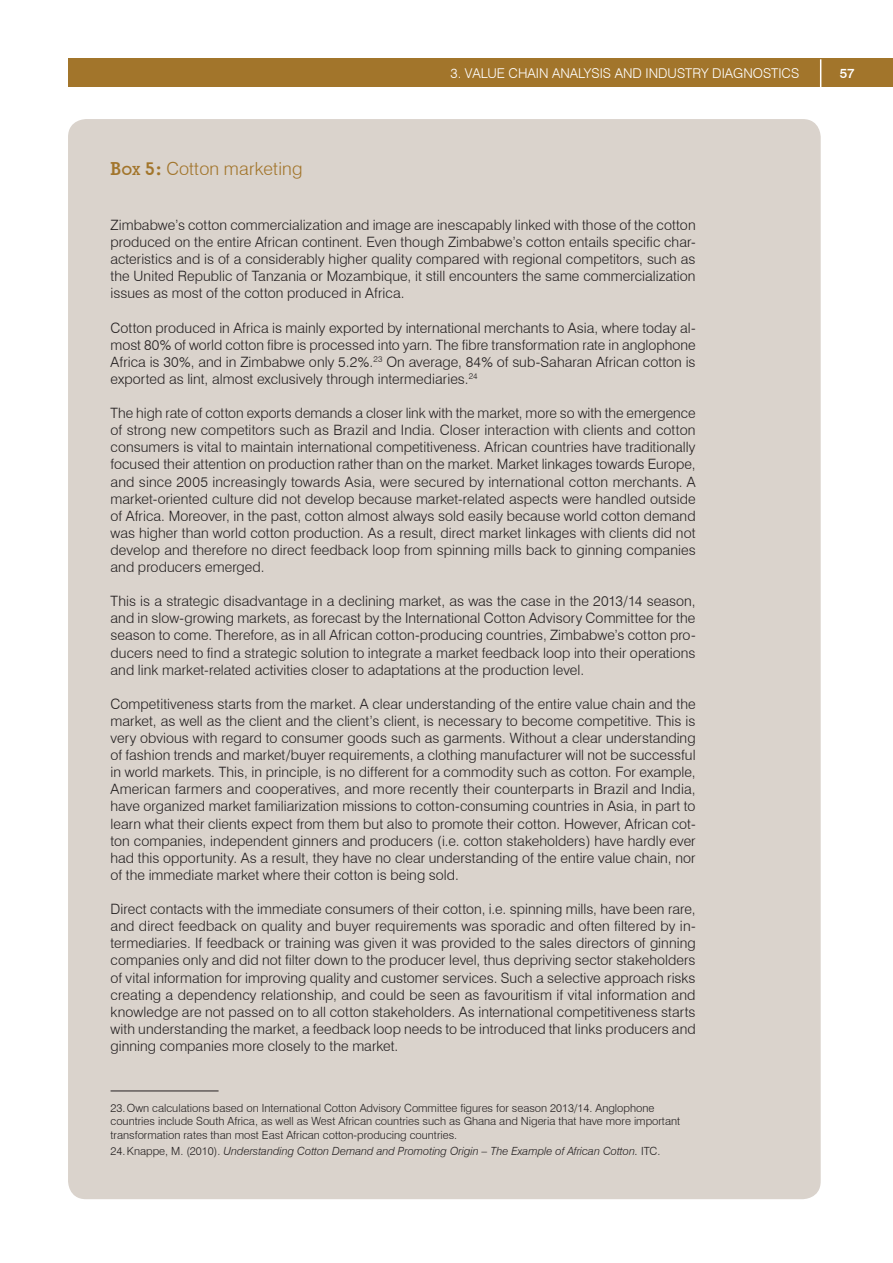
<style>
.page{position:relative;width:893px;height:1263px;background:#fff}
.page>*{position:absolute;margin:0;border:0;box-sizing:border-box;transform-origin:0 0}
.t1{font:300 18px "Swiss 721 BT";letter-spacing:.01em;color:#a2752b}
.t2{font:300 14.25px/17.1px "Swiss 721 BT";letter-spacing:.005em;color:#231f20;text-align:justify}
.t3{font:300 13.5px "Swiss 721 BT";color:#fff}
.t4{font:500 13.5px "Swiss 721 BT";color:#fff}
.t5{font:300 11.25px/13.5px "Swiss 721 BT";color:#231f20}
.t6{font:italic 300 11.25px "Swiss 721 BT";color:#231f20}
.s1{font-family:"Geometric Slab 703 BT";font-weight:700}
.s2{font-family:"Geometric Slab 703 BT";font-weight:700;font-size:12.6px}
.s3{font-style:normal}
</style>
<div class="page">
<div style="left:68px;top:119px;width:753px;height:1080px;background:#dad3cc;border-radius:18px"></div>
<div style="left:68px;top:58px;width:825px;height:29px;background:#a2752b"></div>
<svg style="left:820px;top:59px;width:1px;height:28px"></svg>
<hr style="left:111px;top:1090px;width:108px;height:1px;background:#231f20">
<p class="t1" style="left:111px;top:158px;width:193px"><span class="s1">B</span><span class="s2">ox</span> <span class="s1">5:</span> Cotton marketing</p>
<p class="t3" style="left:451px;top:65px;width:350px">3. VALUE CHAIN ANALYSIS AND INDUSTRY DIAGNOSTICS</p>
<p class="t4" style="left:840px;top:65px;width:17px">57</p>
<p class="t2" style="left:111px;top:216px;width:587px">Zimbabwe’s cotton commercialization and image are inescapably linked with those of the cotton produced on the entire African continent. Even though Zimbabwe’s cotton entails specific char&shy;acteristics and is of a considerably higher quality compared with regional competitors, such as the United Republic of Tanzania or Mozambique, it still encounters the same commercialization issues as most of the cotton produced in Africa.</p>
<p class="t2" style="left:111px;top:319px;width:587px">Cotton produced in Africa is mainly exported by international merchants to Asia, where today al&shy;most 80% of world cotton fibre is processed into yarn. The fibre transformation rate in anglophone Africa is 30%, and in Zimbabwe only 5.2%.<sup>23</sup> On average, 84% of sub-Saharan African cotton is exported as lint, almost exclusively through intermediaries.<sup>24</sup></p>
<p class="t2" style="left:111px;top:404px;width:587px">The high rate of cotton exports demands a closer link with the market, more so with the emergence of strong new competitors such as Brazil and India. Closer interaction with clients and cotton consumers is vital to maintain international competitiveness. African countries have traditionally focused their attention on production rather than on the market. Market linkages towards Europe, and since 2005 increasingly towards Asia, were secured by international cotton merchants. A market-oriented culture did not develop because market-related aspects were handled outside of Africa. Moreover, in the past, cotton almost always sold easily because world cotton demand was higher than world cotton production. As a result, direct market linkages with clients did not develop and therefore no direct feedback loop from spinning mills back to ginning companies and producers emerged.</p>
<p class="t2" style="left:111px;top:592px;width:587px">This is a strategic disadvantage in a declining market, as was the case in the 2013/14 season, and in slow-growing markets, as forecast by the International Cotton Advisory Committee for the season to come. Therefore, as in all African cotton-producing countries, Zimbabwe’s cotton pro&shy;ducers need to find a strategic solution to integrate a market feedback loop into their operations and link market-related activities closer to adaptations at the production level.</p>
<p class="t2" style="left:111px;top:695px;width:587px">Competitiveness starts from the market. A clear understanding of the entire value chain and the market, as well as the client and the client’s client, is necessary to become competitive. This is very obvious with regard to consumer goods such as garments. Without a clear understanding of fashion trends and market/buyer requirements, a clothing manufacturer will not be successful in world markets. This, in principle, is no different for a commodity such as cotton. For example, American farmers and cooperatives, and more recently their counterparts in Brazil and India, have organized market familiarization missions to cotton-consuming countries in Asia, in part to learn what their clients expect from them but also to promote their cotton. However, African cot&shy;ton companies, independent ginners and producers (i.e. cotton stakeholders) have hardly ever had this opportunity. As a result, they have no clear understanding of the entire value chain, nor of the immediate market where their cotton is being sold.</p>
<p class="t2" style="left:111px;top:900px;width:587px">Direct contacts with the immediate consumers of their cotton, i.e. spinning mills, have been rare, and direct feedback on quality and buyer requirements was sporadic and often filtered by in&shy;termediaries. If feedback or training was given it was provided to the sales directors of ginning companies only and did not filter down to the producer level, thus depriving sector stakeholders of vital information for improving quality and customer services. Such a selective approach risks creating a dependency relationship, and could be seen as favouritism if vital information and knowledge are not passed on to all cotton stakeholders. As international competitiveness starts with understanding the market, a feedback loop needs to be introduced that links producers and ginning companies more closely to the market.</p>
<p class="t5" style="left:111px;top:1101px;width:571px">23.Own calculations based on International Cotton Advisory Committee figures for season 2013/14. Anglophone countries include South Africa, as well as West African countries such as Ghana and Nigeria that have more important transformation rates than most East African cotton-producing countries.</p>
<p class="t6" style="left:111px;top:1144px;width:551px"><span class="s3">24.Knappe, M. (2010).</span> Understanding Cotton Demand and Promoting Origin – The Example of African Cotton. <span class="s3">ITC.</span></p>
</div>
